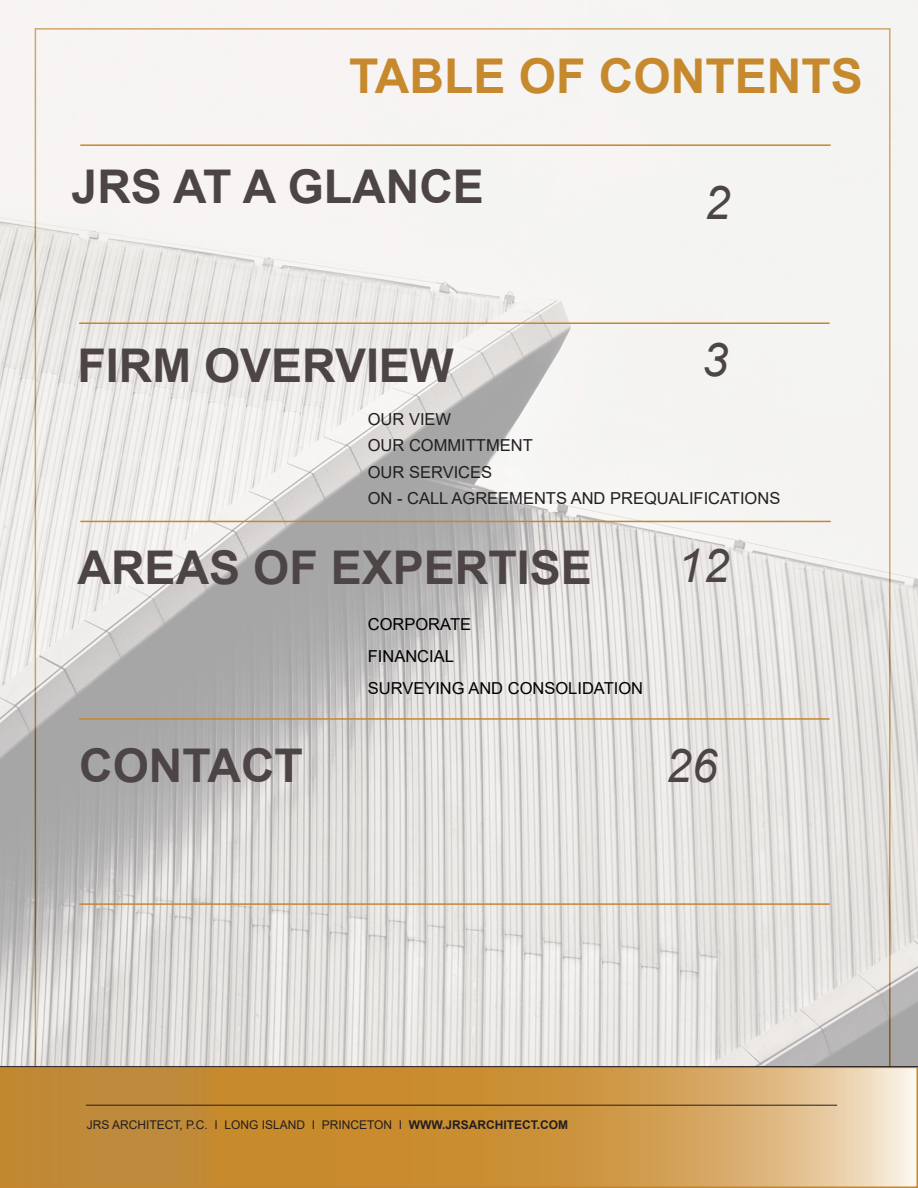
<style>
.page{position:relative;width:918px;height:1188px;background:#fff}
.page>*{position:absolute;margin:0;border:0;box-sizing:border-box;transform-origin:0 0}
.t1{font:700 48px "Arial";color:#c7892d}
.t2{font:700 46.5px "Arial";color:#4d4545}
.t3{font:italic 46.5px "Arial";color:#4d4545}
.t4{font:16.5px "Arial";color:#231f20}
.t5{font:16.5px "Arial";color:#000}
.t6{font:12px "Arial";color:#231f20}
.s1{font-weight:700}
</style>
<div class="page">
<img style="left:0;top:0;width:918px;height:1066px">
<svg style="left:3px;top:1070px;width:912px;height:115px;background:#ce9b4f"></svg>
<div style="left:0;top:1067px;width:918px;height:121px;border:2px solid #c4872e"></div>
<hr style="left:0;top:1066px;width:918px;height:1px;background:#241f21">
<hr style="left:86px;top:1105px;width:751px;height:1px;background:#241f21">
<hr style="left:79px;top:322px;width:751px;height:2px;background:#c4872e">
<hr style="left:80px;top:521px;width:751px;height:1px;background:#c4872e">
<hr style="left:79px;top:718px;width:751px;height:2px;background:#c4872e">
<hr style="left:79px;top:903px;width:751px;height:2px;background:#c4872e">
<hr style="left:80px;top:144px;width:751px;height:2px;background:#c4872e">
<p class="t1" style="left:349px;top:43px;width:515px">TABLE OF CONTENTS</p>
<p class="t2" style="left:72px;top:153px;width:414px">JRS AT A GLANCE</p>
<p class="t2" style="left:78px;top:333px;width:378px">FIRM OVERVIEW</p>
<p class="t3" style="left:704px;top:173px;width:27px">2</p>
<p class="t3" style="left:702px;top:330px;width:27px">3</p>
<p class="t4" style="left:368px;top:408px;width:85px">OUR VIEW</p>
<p class="t4" style="left:368px;top:434px;width:166px">OUR COMMITTMENT</p>
<p class="t4" style="left:368px;top:461px;width:126px">OUR SERVICES</p>
<p class="t4" style="left:368px;top:487px;width:414px">ON - CALL AGREEMENTS AND PREQUALIFICATIONS</p>
<p class="t2" style="left:78px;top:535px;width:516px">AREAS OF EXPERTISE</p>
<p class="t5" style="left:368px;top:613px;width:105px">CORPORATE</p>
<p class="t5" style="left:368px;top:645px;width:88px">FINANCIAL</p>
<p class="t5" style="left:368px;top:677px;width:277px">SURVEYING AND CONSOLIDATION</p>
<p class="t3" style="left:677px;top:536px;width:53px">12</p>
<p class="t2" style="left:79px;top:733px;width:225px">CONTACT</p>
<p class="t3" style="left:666px;top:736px;width:53px">26</p>
<p class="t6" style="left:87px;top:1116px;width:483px">JRS ARCHITECT, P.C. I LONG ISLAND I PRINCETON I <span class="s1">WWW.JRSARCHITECT.COM</span></p>
</div>
